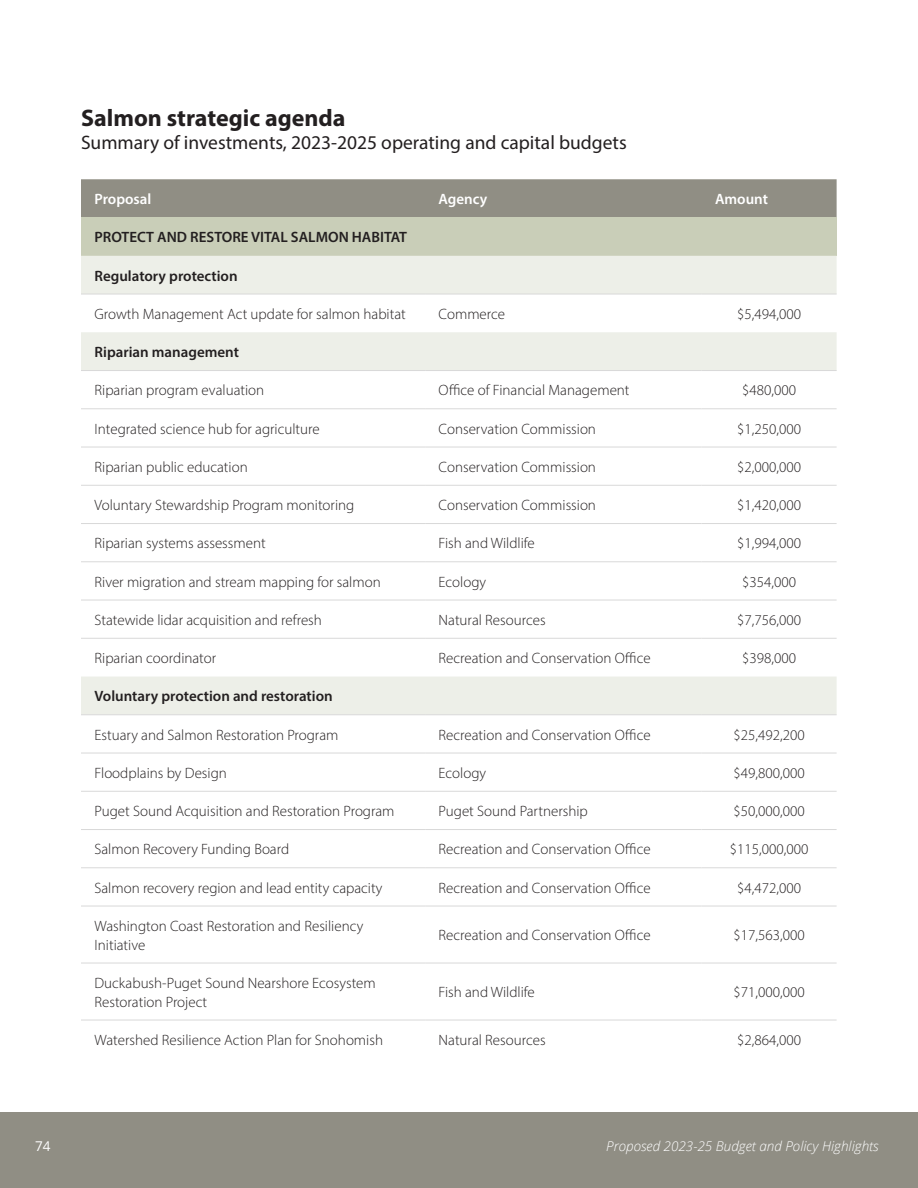
<style>
.page{position:relative;width:918px;height:1188px;background:#fff}
.page>*{position:absolute;margin:0;border:0;box-sizing:border-box;transform-origin:0 0}
.t1{font:700 24px "Myriad Pro";color:#231f20}
.t2{font:19.5px "Myriad Pro";color:#231f20}
.t3{font:300 15px/18.8px "Myriad Pro";color:#231f20}
.t4{font:600 15px "Myriad Pro";color:#231f20}
.t5{font:600 15px "Myriad Pro";color:#fff}
.t6{font:italic 300 13.5px "Open Sans";color:#fff}
.t7{font:13.5px "Open Sans";color:#fff}
</style>
<div class="page">
<div style="left:0;top:1113px;width:918px;height:75px;background:#908e84"></div>
<div style="left:81px;top:179px;width:756px;height:39px;background:#908e84"></div>
<div style="left:81px;top:218px;width:756px;height:38px;background:#c9ceb8"></div>
<svg style="left:81px;top:256px;width:756px;height:459px"></svg>
<svg style="left:81px;top:371px;width:621px;height:152px"></svg>
<hr style="left:81px;top:294px;width:344px;height:1px;background:#d9d9d9">
<hr style="left:425px;top:294px;width:277px;height:1px;background:#d9d9d9">
<hr style="left:702px;top:294px;width:135px;height:1px;background:#d9d9d9">
<hr style="left:81px;top:409px;width:344px;height:1px;background:#d9d9d9">
<hr style="left:425px;top:409px;width:277px;height:1px;background:#d9d9d9">
<hr style="left:702px;top:409px;width:135px;height:1px;background:#d9d9d9">
<hr style="left:81px;top:447px;width:344px;height:1px;background:#d9d9d9">
<hr style="left:425px;top:447px;width:277px;height:1px;background:#d9d9d9">
<hr style="left:702px;top:447px;width:135px;height:1px;background:#d9d9d9">
<hr style="left:81px;top:485px;width:344px;height:1px;background:#d9d9d9">
<hr style="left:425px;top:485px;width:277px;height:1px;background:#d9d9d9">
<hr style="left:702px;top:485px;width:135px;height:1px;background:#d9d9d9">
<hr style="left:81px;top:523px;width:344px;height:1px;background:#d9d9d9">
<hr style="left:425px;top:523px;width:277px;height:1px;background:#d9d9d9">
<hr style="left:702px;top:523px;width:135px;height:1px;background:#d9d9d9">
<hr style="left:81px;top:562px;width:344px;height:1px;background:#d9d9d9">
<hr style="left:425px;top:562px;width:277px;height:1px;background:#d9d9d9">
<hr style="left:702px;top:562px;width:135px;height:1px;background:#d9d9d9">
<hr style="left:81px;top:600px;width:344px;height:1px;background:#d9d9d9">
<hr style="left:425px;top:600px;width:277px;height:1px;background:#d9d9d9">
<hr style="left:702px;top:600px;width:135px;height:1px;background:#d9d9d9">
<hr style="left:81px;top:638px;width:344px;height:1px;background:#d9d9d9">
<hr style="left:425px;top:638px;width:277px;height:1px;background:#d9d9d9">
<hr style="left:702px;top:638px;width:135px;height:1px;background:#d9d9d9">
<hr style="left:81px;top:753px;width:344px;height:1px;background:#d9d9d9">
<hr style="left:425px;top:753px;width:277px;height:1px;background:#d9d9d9">
<hr style="left:702px;top:753px;width:135px;height:1px;background:#d9d9d9">
<hr style="left:81px;top:791px;width:344px;height:1px;background:#d9d9d9">
<hr style="left:425px;top:791px;width:277px;height:1px;background:#d9d9d9">
<hr style="left:702px;top:791px;width:135px;height:1px;background:#d9d9d9">
<hr style="left:81px;top:829px;width:344px;height:1px;background:#d9d9d9">
<hr style="left:425px;top:829px;width:277px;height:1px;background:#d9d9d9">
<hr style="left:702px;top:829px;width:135px;height:1px;background:#d9d9d9">
<hr style="left:81px;top:868px;width:344px;height:1px;background:#d9d9d9">
<hr style="left:425px;top:868px;width:277px;height:1px;background:#d9d9d9">
<hr style="left:702px;top:868px;width:135px;height:1px;background:#d9d9d9">
<hr style="left:81px;top:906px;width:344px;height:1px;background:#d9d9d9">
<hr style="left:425px;top:906px;width:277px;height:1px;background:#d9d9d9">
<hr style="left:702px;top:906px;width:135px;height:1px;background:#d9d9d9">
<hr style="left:81px;top:963px;width:344px;height:1px;background:#d9d9d9">
<hr style="left:425px;top:963px;width:277px;height:1px;background:#d9d9d9">
<hr style="left:702px;top:963px;width:135px;height:1px;background:#d9d9d9">
<hr style="left:81px;top:1020px;width:344px;height:1px;background:#d9d9d9">
<hr style="left:425px;top:1020px;width:277px;height:1px;background:#d9d9d9">
<hr style="left:702px;top:1020px;width:135px;height:1px;background:#d9d9d9">
<hr style="left:81px;top:370px;width:344px;height:1px;background:#d9d9d9">
<hr style="left:425px;top:370px;width:277px;height:1px;background:#d9d9d9">
<hr style="left:702px;top:370px;width:135px;height:1px;background:#d9d9d9">
<hr style="left:81px;top:715px;width:344px;height:1px;background:#d9d9d9">
<hr style="left:425px;top:715px;width:277px;height:1px;background:#d9d9d9">
<hr style="left:702px;top:715px;width:135px;height:1px;background:#d9d9d9">
<p class="t1" style="left:81px;top:102px;width:266px">Salmon strategic agenda</p>
<p class="t2" style="left:81px;top:131px;width:547px">Summary of investments, 2023-2025 operating and capital budgets</p>
<p class="t5" style="left:94px;top:189px;width:58px">Proposal</p>
<p class="t5" style="left:439px;top:189px;width:50px">Agency</p>
<p class="t5" style="left:715px;top:189px;width:54px">Amount</p>
<p class="t4" style="left:94px;top:228px;width:314px">PROTECT AND RESTORE VITAL SALMON HABITAT</p>
<p class="t4" style="left:94px;top:266px;width:145px">Regulatory protection</p>
<p class="t3" style="left:94px;top:304px;width:313px">Growth Management Act update for salmon habitat</p>
<p class="t3" style="left:439px;top:304px;width:68px">Commerce</p>
<p class="t3" style="left:737px;top:304px;width:65px">$5,494,000</p>
<p class="t4" style="left:94px;top:342px;width:146px">Riparian management</p>
<p class="t3" style="left:94px;top:381px;width:171px">Riparian program evaluation</p>
<p class="t3" style="left:439px;top:381px;width:192px">Office of Financial Management</p>
<p class="t3" style="left:742px;top:381px;width:55px">$480,000</p>
<p class="t3" style="left:94px;top:419px;width:227px">Integrated science hub for agriculture</p>
<p class="t3" style="left:439px;top:419px;width:159px">Conservation Commission</p>
<p class="t3" style="left:737px;top:419px;width:65px">$1,250,000</p>
<p class="t3" style="left:94px;top:457px;width:155px">Riparian public education</p>
<p class="t3" style="left:439px;top:457px;width:159px">Conservation Commission</p>
<p class="t3" style="left:737px;top:457px;width:65px">$2,000,000</p>
<p class="t3" style="left:94px;top:496px;width:261px">Voluntary Stewardship Program monitoring</p>
<p class="t3" style="left:439px;top:496px;width:159px">Conservation Commission</p>
<p class="t3" style="left:737px;top:496px;width:65px">$1,420,000</p>
<p class="t3" style="left:94px;top:534px;width:173px">Riparian systems assessment</p>
<p class="t3" style="left:439px;top:534px;width:98px">Fish and Wildlife</p>
<p class="t3" style="left:737px;top:534px;width:65px">$1,994,000</p>
<p class="t3" style="left:94px;top:572px;width:288px">River migration and stream mapping for salmon</p>
<p class="t3" style="left:439px;top:572px;width:49px">Ecology</p>
<p class="t3" style="left:742px;top:572px;width:55px">$354,000</p>
<p class="t3" style="left:94px;top:610px;width:229px">Statewide lidar acquisition and refresh</p>
<p class="t3" style="left:439px;top:610px;width:108px">Natural Resources</p>
<p class="t3" style="left:737px;top:610px;width:65px">$7,756,000</p>
<p class="t3" style="left:94px;top:649px;width:123px">Riparian coordinator</p>
<p class="t3" style="left:439px;top:649px;width:213px">Recreation and Conservation Office</p>
<p class="t3" style="left:742px;top:649px;width:55px">$398,000</p>
<p class="t4" style="left:94px;top:687px;width:240px">Voluntary protection and restoration</p>
<p class="t3" style="left:94px;top:725px;width:245px">Estuary and Salmon Restoration Program</p>
<p class="t3" style="left:439px;top:725px;width:213px">Recreation and Conservation Office</p>
<p class="t3" style="left:734px;top:725px;width:73px">$25,492,200</p>
<p class="t3" style="left:94px;top:763px;width:134px">Floodplains by Design</p>
<p class="t3" style="left:439px;top:763px;width:49px">Ecology</p>
<p class="t3" style="left:734px;top:763px;width:73px">$49,800,000</p>
<p class="t3" style="left:94px;top:802px;width:302px">Puget Sound Acquisition and Restoration Program</p>
<p class="t3" style="left:439px;top:802px;width:151px">Puget Sound Partnership</p>
<p class="t3" style="left:734px;top:802px;width:73px">$50,000,000</p>
<p class="t3" style="left:94px;top:840px;width:196px">Salmon Recovery Funding Board</p>
<p class="t3" style="left:439px;top:840px;width:213px">Recreation and Conservation Office</p>
<p class="t3" style="left:730px;top:840px;width:80px">$115,000,000</p>
<p class="t3" style="left:94px;top:878px;width:289px">Salmon recovery region and lead entity capacity</p>
<p class="t3" style="left:439px;top:878px;width:213px">Recreation and Conservation Office</p>
<p class="t3" style="left:737px;top:878px;width:65px">$4,472,000</p>
<p class="t3" style="left:94px;top:916px;width:270px">Washington Coast Restoration and Resiliency<br>Initiative</p>
<p class="t3" style="left:439px;top:926px;width:213px">Recreation and Conservation Office</p>
<p class="t3" style="left:734px;top:926px;width:73px">$17,563,000</p>
<p class="t3" style="left:94px;top:973px;width:283px">Duckabush-Puget Sound Nearshore Ecosystem<br>Restoration Project</p>
<p class="t3" style="left:439px;top:983px;width:98px">Fish and Wildlife</p>
<p class="t3" style="left:734px;top:983px;width:73px">$71,000,000</p>
<p class="t3" style="left:94px;top:1030px;width:290px">Watershed Resilience Action Plan for Snohomish</p>
<p class="t3" style="left:439px;top:1030px;width:108px">Natural Resources</p>
<p class="t3" style="left:737px;top:1030px;width:65px">$2,864,000</p>
<p class="t7" style="left:35px;top:1137px;width:17px">74</p>
<p class="t6" style="left:606px;top:1137px;width:274px">Proposed 2023-25 Budget and Policy Highlights</p>
</div>
